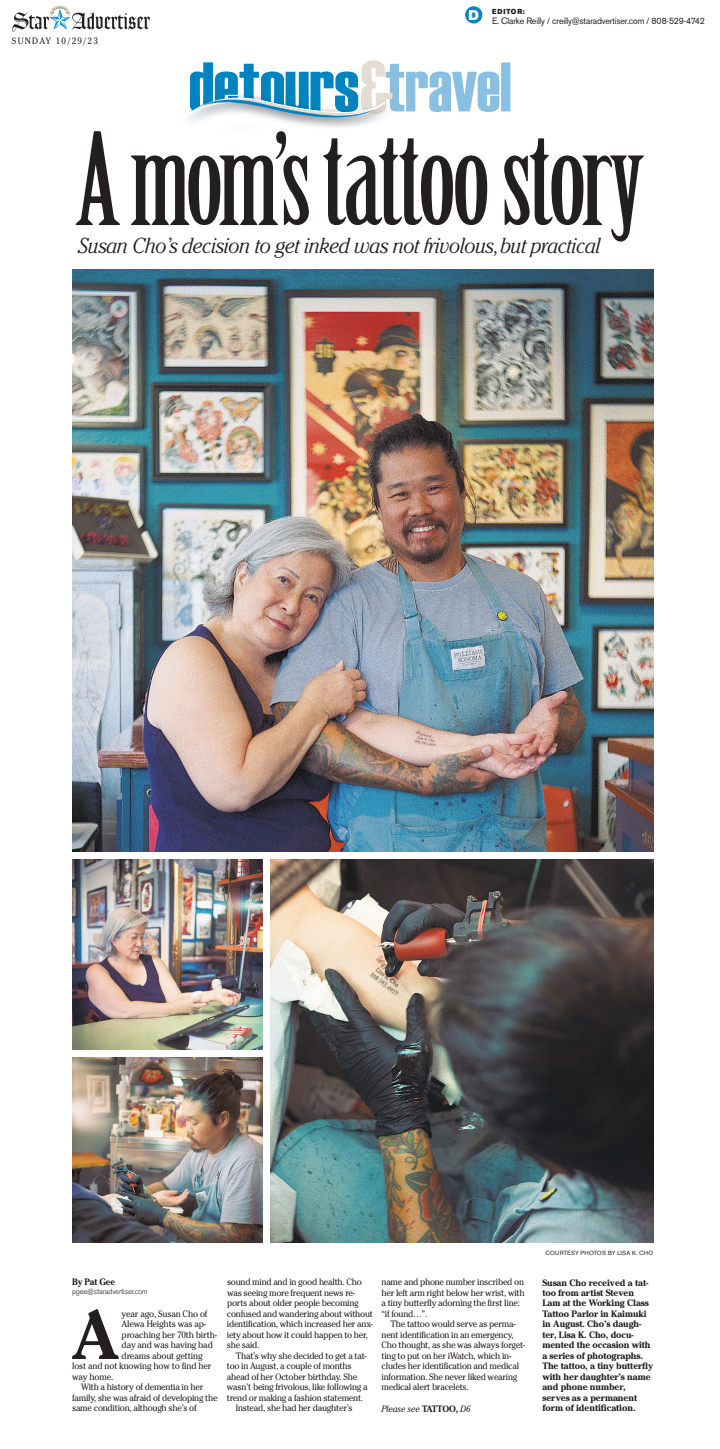
<style>
.page{position:relative;width:720px;height:1449px;background:#fff}
.page>*{position:absolute;margin:0;border:0;box-sizing:border-box;transform-origin:0 0}
.t1{font:700 68.9px "Cheltenham";color:#231f20;scale:.95 1}
.t2{font:italic 300 21.6px "Cheltenham";letter-spacing:-.02em;color:#231f20;scale:.95 1}
.t3{font:9.2px/10.5px "Cheltenham";letter-spacing:-.03em;color:#231f20;scale:.95 1}
.t4{font:700 9.2px/10.5px "Cheltenham";letter-spacing:-.01em;color:#231f20}
.t5{font:9.2px "Akzidenz Grotesk BE";letter-spacing:-.02em;color:#231f20;scale:.95 1}
.t6{font:italic 9.2px "Cheltenham";letter-spacing:-.02em;color:#231f20;scale:.95 1}
.t7{font:9.2px "Cheltenham";letter-spacing:.14em;color:#231f20;scale:.95 1}
.t8{font:700 9.2px "Cheltenham";letter-spacing:-.01em;color:#231f20;scale:.95 1}
.t9{font:300 7.5px "Akzidenz Grotesk BE";letter-spacing:-.02em;color:#231f20}
.t10{font:7.2px "Akzidenz Grotesk BE Super";letter-spacing:.13em;color:#231f20;scale:.95 1}
.t11{font:6px "Akzidenz Grotesk BE";letter-spacing:.04em;color:#231f20}
.s1{font-size:14px;color:#fff}
.s2{font-weight:700;font-style:normal}
</style>
<div class="page">
<svg style="left:12px;top:5px;width:138px;height:27px"></svg>
<div style="left:465px;top:6px;width:17px;height:17px;background:#0083bf;border-radius:50%"></div>
<svg style="left:189px;top:60px;width:321px;height:67px"></svg>
<img style="left:72px;top:270px;width:581px;height:581px">
<img style="left:271px;top:860px;width:382px;height:382px">
<img style="left:72px;top:860px;width:190px;height:189px">
<img style="left:72px;top:1058px;width:190px;height:184px">
<svg style="left:76px;top:131px;width:568px;height:111px"></svg>
<p class="t7" style="left:12px;top:35px;width:92px">SUNDAY 10/29/23</p>
<p class="t10" style="left:469px;top:7px;width:61px"><span class="s1">D</span> EDITOR:</p>
<p class="t5" style="left:492px;top:15px;width:226px">E. Clarke Reilly / creilly@staradvertiser.com / 808-529-4742</p>
<h2 class="t2" style="left:78px;top:233px;width:552px">Susan Cho’s decision to get inked was not frivolous,but practical</h2>
<p class="t8" style="left:72px;top:1277px;width:47px">By Pat Gee</p>
<p class="t9" style="left:72px;top:1287px;width:77px">pgee@staradvertiser.com</p>
<h1 class="t1" style="left:72px;top:1294px;width:51px">A</h1>
<p class="t3" style="left:122px;top:1309px;width:92px">year ago, Susan Cho of</p>
<p class="t3" style="left:122px;top:1319px;width:91px">Alewa Heights was ap-</p>
<p class="t3" style="left:122px;top:1330px;width:102px">proaching her 70th birth-</p>
<p class="t3" style="left:122px;top:1340px;width:98px">day and was having bad</p>
<p class="t3" style="left:122px;top:1351px;width:87px">dreams about getting</p>
<p class="t3" style="left:72px;top:1361px;width:148px">lost and not knowing how to find her</p>
<p class="t3" style="left:72px;top:1372px;width:45px">way home.</p>
<p class="t3" style="left:81px;top:1382px;width:130px">With a history of dementia in her</p>
<p class="t3" style="left:72px;top:1393px;width:155px">family, she was afraid of developing the</p>
<p class="t3" style="left:72px;top:1403px;width:133px">same condition, although she’s of</p>
<p class="t3" style="left:227px;top:1277px;width:155px">sound mind and in good health. Cho was seeing more frequent news re&shy;ports about older people becoming confused and wandering about without identification, which increased her anx&shy;iety about how it could happen to her, she said.</p>
<p class="t3" style="left:236px;top:1351px;width:139px">That’s why she decided to get a tat-</p>
<p class="t3" style="left:227px;top:1361px;width:133px">too in August, a couple of months</p>
<p class="t3" style="left:227px;top:1372px;width:139px">ahead of her October birthday. She</p>
<p class="t3" style="left:227px;top:1382px;width:150px">wasn’t being frivolous, like following a</p>
<p class="t3" style="left:227px;top:1393px;width:145px">trend or making a fashion statement.</p>
<p class="t3" style="left:236px;top:1403px;width:124px">Instead, she had her daughter’s</p>
<p class="t3" style="left:382px;top:1277px;width:152px">name and phone number inscribed on her left arm right below her wrist, with a tiny butterfly adorning the first line: “if found…”.</p>
<p class="t3" style="left:382px;top:1319px;width:153px;text-indent:9px">The tattoo would serve as perma&shy;nent identification in an emergency, Cho thought, as she was always forget&shy;ting to put on her iWatch, which in&shy;cludes her identification and medical information. She never liked wearing medical alert bracelets.</p>
<p class="t6" style="left:382px;top:1403px;width:95px">Please see <span class="s2">TATTOO,</span> D6</p>
<p class="t11" style="left:545px;top:1249px;width:109px">COURTESY PHOTOS BY LISA K. CHO</p>
<p class="t4" style="left:542px;top:1277px;width:112px">Susan Cho received a tat&shy;too from artist Steven<br>Lam at the Working Class<br>Tattoo Parlor in Kaimuki in August. Cho’s daugh&shy;ter, Lisa K. Cho, docu&shy;mented the occasion with a series of photographs.<br>The tattoo, a tiny butterfly with her daughter’s name and phone number, serves as a permanent form of identification.</p>
</div>
